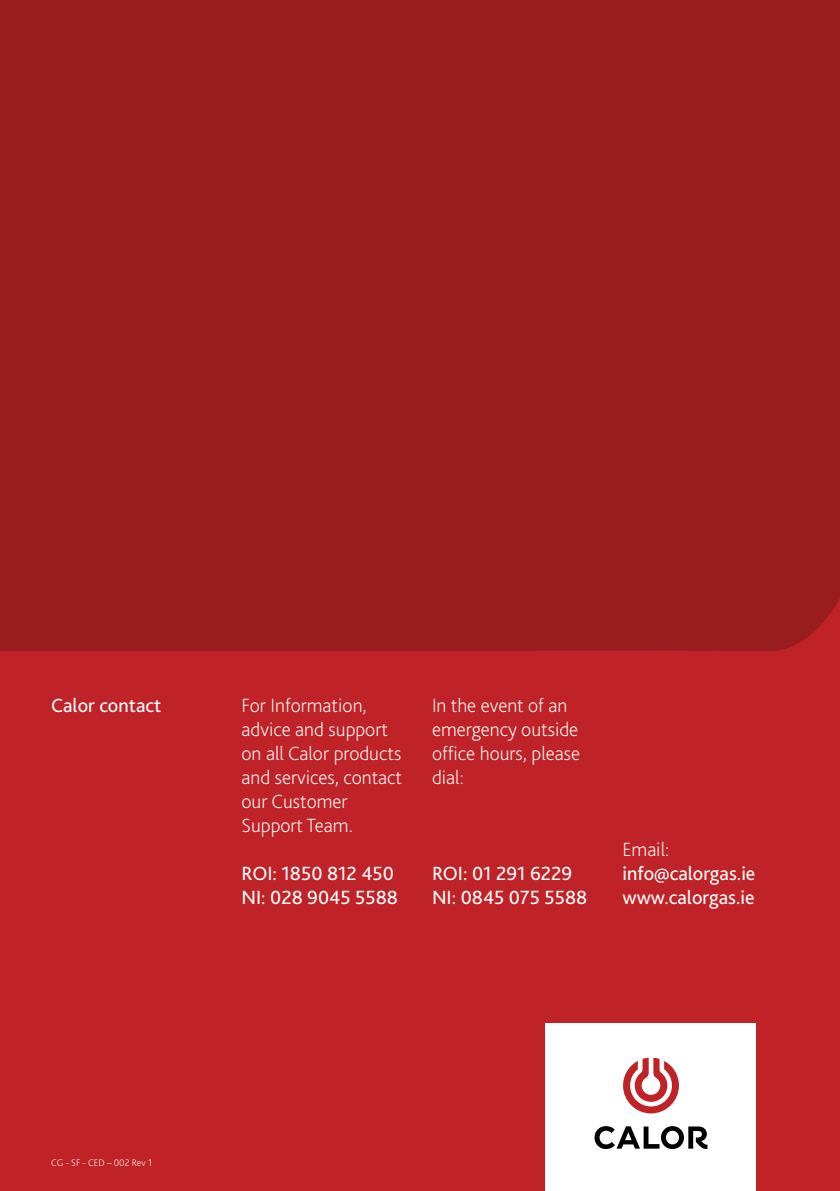
<style>
.page{position:relative;width:840px;height:1191px;background:#fff}
.page>*{position:absolute;margin:0;border:0;box-sizing:border-box;transform-origin:0 0}
.t1{font:200 20px/24px "Bliss 2";color:#fff}
.t2{font:20px/24px "Bliss 2";color:#fff}
.t3{font:200 10px "Bliss 2";color:#fff}
</style>
<div class="page">
<div style="left:0;top:689px;width:839px;height:502px;background:#c02327"></div>
<div style="left:0;top:0;width:839px;height:675px;background:#991c1f"></div>
<svg style="left:0;top:600px;width:839px;height:89px"></svg>
<div style="left:545px;top:1023px;width:210px;height:168px;background:#fff"></div>
<svg style="left:594px;top:1126px;width:113px;height:23px"></svg>
<svg style="left:623px;top:1057px;width:55px;height:56px"></svg>
<p class="t2" style="left:51px;top:693px;width:112px">Calor contact</p>
<p class="t1" style="left:241px;top:693px;width:162px">For Information, advice and support on all Calor products and services, contact our Customer<br>Support Team.</p>
<p class="t2" style="left:241px;top:861px;width:158px">ROI: 1850 812 450<br>NI: 028 9045 5588</p>
<p class="t1" style="left:432px;top:693px;width:149px">In the event of an emergency outside office hours, please dial:</p>
<p class="t2" style="left:432px;top:861px;width:157px">ROI: 01 291 6229<br>NI: 0845 075 5588</p>
<p class="t1" style="left:622px;top:837px;width:48px">Email:</p>
<p class="t2" style="left:622px;top:861px;width:134px">info@calorgas.ie www.calorgas.ie</p>
<p class="t3" style="left:51px;top:1156px;width:102px">CG - SF - CED – 002 Rev 1</p>
</div>
